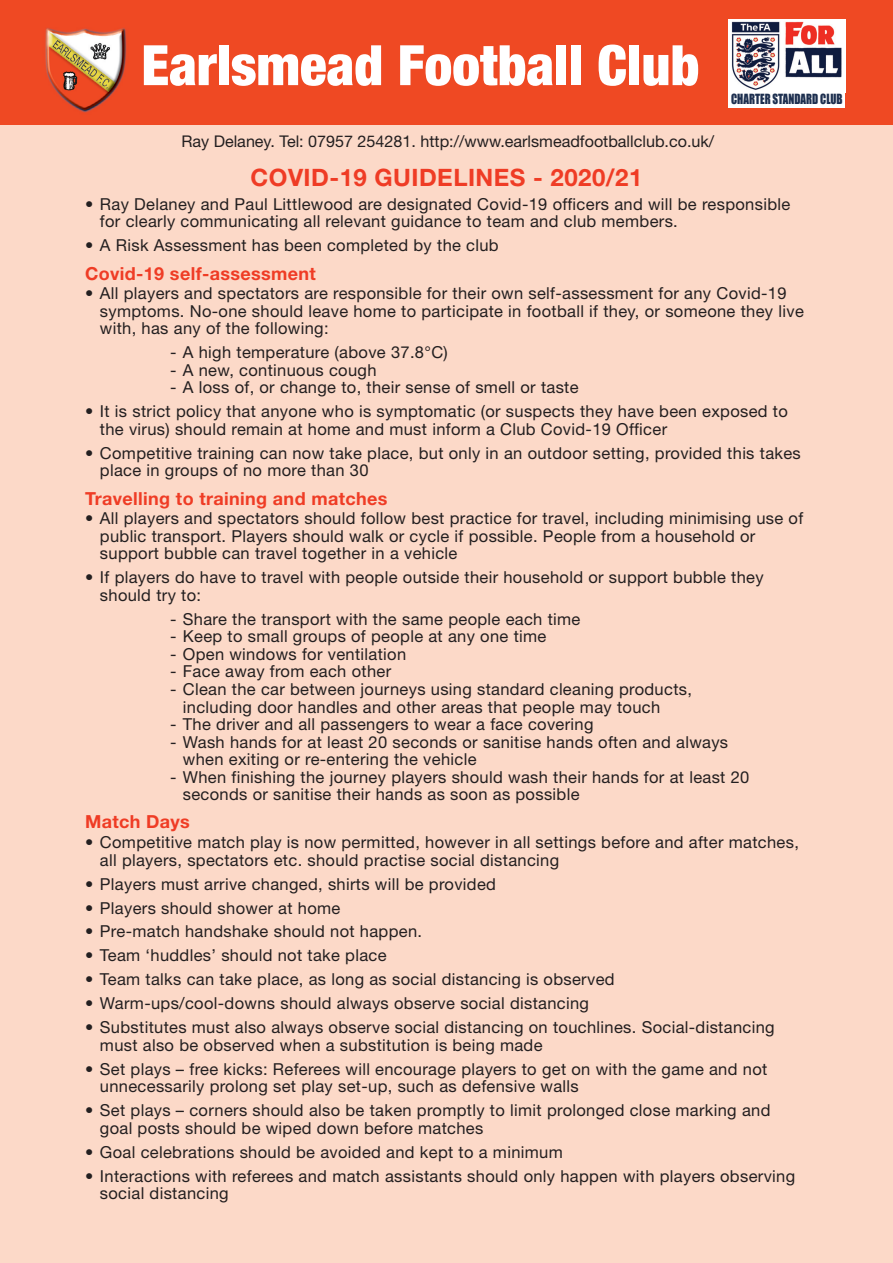
<style>
.page{position:relative;width:893px;height:1263px;background:#fcd9c8}
.page>*{position:absolute;margin:0;border:0;box-sizing:border-box;transform-origin:0 0}
.t1{font:900 condensed 55.8px "Helvetica Neue LT Std";color:#fff}
.t2{font:700 24px "Helvetica Neue LT Std";letter-spacing:.02em;color:#ef3c25}
.t3{font:700 18px "Helvetica Neue LT Std";letter-spacing:.02em;color:#ef3c25}
.t4{font:16.5px/17.5px "Helvetica Neue LT Std";letter-spacing:.02em;color:#231f20}
.t5{font:16.2px "Helvetica Neue LT Std";color:#231f20}
.t6{font:13.05px "Impact";color:#1d2f4f;scale:.85 1}
</style>
<div class="page">
<div style="left:0;top:1px;width:893px;height:123px;background:#ef4923"></div>
<div style="left:729px;top:20px;width:116px;height:88px;background:#fff"></div>
<img style="left:731px;top:21px;width:111px;height:69px">
<p class="t1" style="left:141px;top:33px;width:559px">Earlsmead Football Club</p>
<p class="t5" style="left:181px;top:135px;width:534px">Ray Delaney. Tel: 07957 254281. http://www.earlsmeadfootballclub.co.uk/</p>
<p class="t6" style="left:731px;top:94px;width:133px">CHARTER STANDARD CLUB</p>
<p class="t2" style="left:251px;top:169px;width:393px">COVID-19 GUIDELINES - 2020/21</p>
<p class="t4" style="left:100px;top:197px;width:692px;text-indent:-15px">• Ray Delaney and Paul Littlewood are designated Covid-19 officers and will be responsible for clearly communicating all relevant guidance to team and club members.</p>
<p class="t4" style="left:85px;top:238px;width:415px">• A Risk Assessment has been completed by the club</p>
<p class="t3" style="left:85px;top:267px;width:232px">Covid-19 self-assessment</p>
<p class="t4" style="left:100px;top:286px;width:705px;text-indent:-15px">• All players and spectators are responsible for their own self-assessment for any Covid-19 symptoms. No-one should leave home to participate in football if they, or someone they live with, has any of the following:</p>
<p class="t4" style="left:170px;top:345px;width:279px">- A high temperature (above 37.8°C)</p>
<p class="t4" style="left:170px;top:363px;width:208px">- A new, continuous cough</p>
<p class="t4" style="left:170px;top:380px;width:410px">- A loss of, or change to, their sense of smell or taste</p>
<p class="t4" style="left:100px;top:404px;width:689px;text-indent:-15px">• It is strict policy that anyone who is symptomatic (or suspects they have been exposed to the virus) should remain at home and must inform a Club Covid-19 Officer</p>
<p class="t4" style="left:100px;top:446px;width:702px;text-indent:-15px">• Competitive training can now take place, but only in an outdoor setting, provided this takes place in groups of no more than 30</p>
<p class="t3" style="left:85px;top:492px;width:304px">Travelling to training and matches</p>
<p class="t4" style="left:100px;top:511px;width:705px;text-indent:-15px">• All players and spectators should follow best practice for travel, including minimising use of public transport. Players should walk or cycle if possible. People from a household or support bubble can travel together in a vehicle</p>
<p class="t4" style="left:100px;top:570px;width:665px;text-indent:-15px">• If players do have to travel with people outside their household or support bubble they should try to:</p>
<p class="t4" style="left:170px;top:612px;width:412px">- Share the transport with the same people each time</p>
<p class="t4" style="left:170px;top:629px;width:378px">- Keep to small groups of people at any one time</p>
<p class="t4" style="left:170px;top:647px;width:238px">- Open windows for ventilation</p>
<p class="t4" style="left:170px;top:664px;width:223px">- Face away from each other</p>
<p class="t4" style="left:183px;top:682px;width:511px;text-indent:-13px">- Clean the car between journeys using standard cleaning products, including door handles and other areas that people may touch</p>
<p class="t4" style="left:170px;top:717px;width:425px">- The driver and all passengers to wear a face covering</p>
<p class="t4" style="left:183px;top:735px;width:547px;text-indent:-13px">- Wash hands for at least 20 seconds or sanitise hands often and always when exiting or re-entering the vehicle</p>
<p class="t4" style="left:183px;top:770px;width:568px;text-indent:-13px">- When finishing the journey players should wash their hands for at least 20 seconds or sanitise their hands as soon as possible</p>
<p class="t3" style="left:85px;top:816px;width:106px">Match Days</p>
<p class="t4" style="left:100px;top:835px;width:700px;text-indent:-15px">• Competitive match play is now permitted, however in all settings before and after matches, all players, spectators etc. should practise social distancing</p>
<p class="t4" style="left:85px;top:877px;width:412px">• Players must arrive changed, shirts will be provided</p>
<p class="t4" style="left:85px;top:900px;width:257px">• Players should shower at home</p>
<p class="t4" style="left:85px;top:924px;width:339px">• Pre-match handshake should not happen.</p>
<p class="t4" style="left:85px;top:948px;width:303px">• Team ‘huddles’ should not take place</p>
<p class="t4" style="left:85px;top:972px;width:531px">• Team talks can take place, as long as social distancing is observed</p>
<p class="t4" style="left:85px;top:996px;width:505px">• Warm-ups/cool-downs should always observe social distancing</p>
<p class="t4" style="left:100px;top:1020px;width:676px;text-indent:-15px">• Substitutes must also always observe social distancing on touchlines. Social-distancing must also be observed when a substitution is being made</p>
<p class="t4" style="left:100px;top:1062px;width:669px;text-indent:-15px">• Set plays – free kicks: Referees will encourage players to get on with the game and not unnecessarily prolong set play set-up, such as defensive walls</p>
<p class="t4" style="left:100px;top:1103px;width:672px;text-indent:-15px">• Set plays – corners should also be taken promptly to limit prolonged close marking and goal posts should be wiped down before matches</p>
<p class="t4" style="left:85px;top:1145px;width:479px">• Goal celebrations should be avoided and kept to a minimum</p>
<p class="t4" style="left:100px;top:1168px;width:697px;text-indent:-15px">• Interactions with referees and match assistants should only happen with players observing social distancing</p>
</div>
